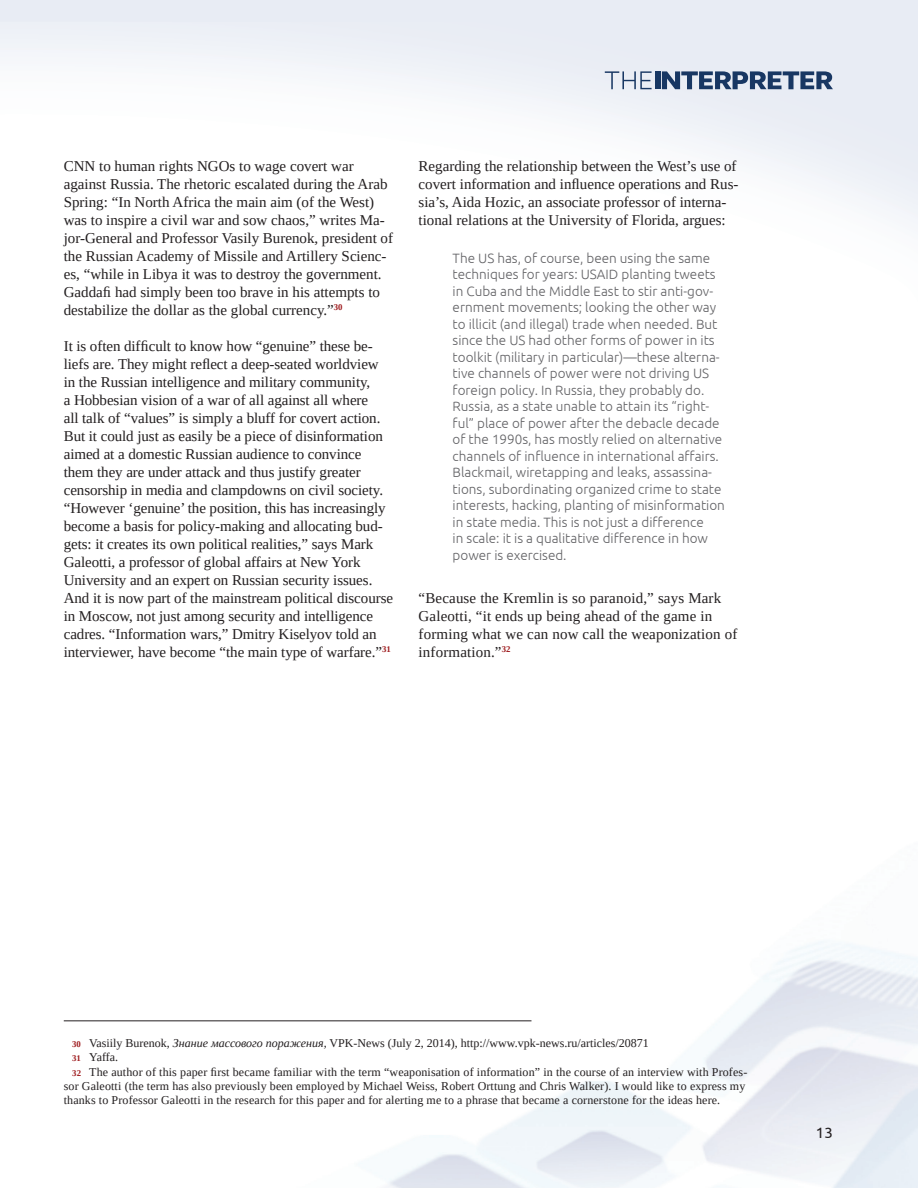
<style>
.page{position:relative;width:918px;height:1188px;background:#fff}
.page>*{position:absolute;margin:0;border:0;box-sizing:border-box;transform-origin:0 0}
.t1{font:15px/18px "Tinos";letter-spacing:-.005em;color:#231f20}
.t2{font:15px "Ubuntu";color:#231f20}
.t3{font:300 13.5px/16.5px "Ubuntu";color:#636366}
.t4{font:12px "Tinos";letter-spacing:.01em;color:#231f20}
.s1{font-weight:700;font-size:8.7px;color:#9f1d20}
.s2{font-style:italic}
</style>
<div class="page">
<img style="left:0;top:0;width:918px;height:224px">
<svg style="left:605px;top:71px;width:47px;height:18px"></svg>
<div style="left:655px;top:71px;width:5px;height:18px;background:#183763"></div>
<svg style="left:662px;top:71px;width:171px;height:18px;background:#6b7f9c"></svg>
<hr style="left:64px;top:1020px;width:467px;height:1px;background:#231f20">
<p class="t1" style="left:64px;top:157px;width:331px">CNN to human rights NGOs to wage covert war against Russia. The rhetoric escalated during the Arab Spring: “In North Africa the main aim (of the West) was to inspire a civil war and sow chaos,” writes Ma&shy;jor-General and Professor Vasily Burenok, president of the Russian Academy of Missile and Artillery Scienc&shy;es, “while in Libya it was to destroy the government.<br>Gaddafi had simply been too brave in his attempts to destabilize the dollar as the global currency.”<sup>30</sup></p>
<p class="t1" style="left:64px;top:337px;width:331px">It is often difficult to know how “genuine” these be&shy;liefs are. They might reflect a deep-seated worldview in the Russian intelligence and military community,<br>a Hobbesian vision of a war of all against all where<br>all talk of “values” is simply a bluff for covert action.<br>But it could just as easily be a piece of disinformation aimed at a domestic Russian audience to convince them they are under attack and thus justify greater censorship in media and clampdowns on civil society. “However ‘genuine’ the position, this has increasingly become a basis for policy-making and allocating bud&shy;gets: it creates its own political realities,” says Mark Galeotti, a professor of global affairs at New York University and an expert on Russian security issues.<br>And it is now part of the mainstream political discourse in Moscow, not just among security and intelligence cadres. “Information wars,” Dmitry Kiselyov told an interviewer, have become “the main type of warfare.”<sup>31</sup></p>
<p class="t1" style="left:419px;top:157px;width:321px">Regarding the relationship between the West’s use of covert information and influence operations and Rus&shy;sia’s, Aida Hozic, an associate professor of interna&shy;tional relations at the University of Florida, argues:</p>
<p class="t3" style="left:453px;top:249px;width:274px">The US has, of course, been using the same techniques for years: USAID planting tweets in Cuba and the Middle East to stir anti-gov&shy;ernment movements; looking the other way to illicit (and illegal) trade when needed. But since the US had other forms of power in its toolkit (military in particular)—these alterna&shy;tive channels of power were not driving US foreign policy. In Russia, they probably do.<br>Russia, as a state unable to attain its “right&shy;ful” place of power after the debacle decade of the 1990s, has mostly relied on alternative channels of influence in international affairs.<br>Blackmail, wiretapping and leaks, assassina&shy;tions, subordinating organized crime to state interests, hacking, planting of misinformation in state media. This is not just a difference<br>in scale: it is a qualitative difference in how power is exercised.</p>
<p class="t1" style="left:419px;top:589px;width:320px">“Because the Kremlin is so paranoid,” says Mark Galeotti, “it ends up being ahead of the game in forming what we can now call the weaponization of information.”<sup>32</sup></p>
<p class="t4" style="left:72px;top:1035px;width:578px"><span class="s1">30</span> Vasiily Burenok, <span class="s2">Знание массового поражения,</span> VPK-News (July 2, 2014), http://www.vpk-news.ru/articles/20871</p>
<p class="t4" style="left:72px;top:1050px;width:47px"><span class="s1">31</span> Yaffa.</p>
<p class="t4" style="left:72px;top:1064px;width:677px"><span class="s1">32</span> The author of this paper first became familiar with the term “weaponisation of information” in the course of an interview with Profes-</p>
<p class="t4" style="left:64px;top:1078px;width:683px">sor Galeotti (the term has also previously been employed by Michael Weiss, Robert Orttung and Chris Walker). I would like to express my</p>
<p class="t4" style="left:64px;top:1092px;width:658px">thanks to Professor Galeotti in the research for this paper and for alerting me to a phrase that became a cornerstone for the ideas here.</p>
<p class="t2" style="left:816px;top:1124px;width:18px">13</p>
</div>
